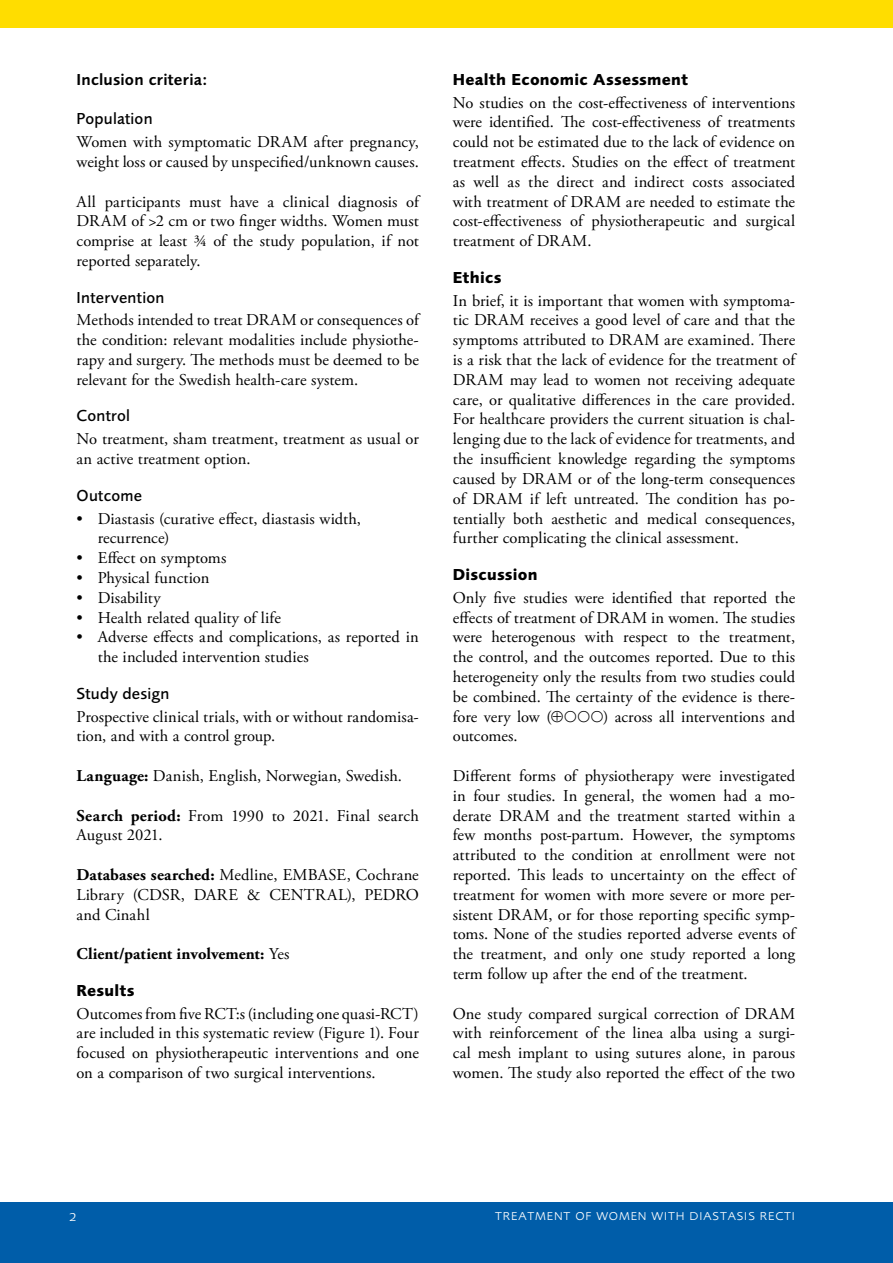
<style>
.page{position:relative;width:893px;height:1263px;background:#fff}
.page>*{position:absolute;margin:0;border:0;box-sizing:border-box;transform-origin:0 0}
.t1{font:16.5px/19.8px "Adobe Garamond Pro";letter-spacing:.005em;color:#000;text-align:justify}
.t2{font:500 16.5px "Foundry Sans";letter-spacing:.015em;color:#000}
.t3{font:700 16.5px "Foundry Sans";letter-spacing:.015em;color:#000}
.t4{font:700 16.5px "Adobe Garamond Pro";color:#000}
.t5{font:600 16.5px "Foundry Sans";letter-spacing:.01em;color:#000}
.t6{font:300 15.45px "Foundry Sans Expert";letter-spacing:.03em;color:#fff}
.s1{font-weight:700}
.s2{font-weight:400}
</style>
<div class="page">
<div style="left:0;top:0;width:893px;height:28px;background:#fd0"></div>
<div style="left:0;top:1202px;width:893px;height:61px;background:#005da9"></div>
<h3 class="t5" style="left:77px;top:70px;width:133px">Inclusion criteria:</h3>
<h4 class="t2" style="left:77px;top:110px;width:78px">Population</h4>
<p class="t1" style="left:77px;top:133px;width:344px">Women with symptomatic DRAM after pregnancy, weight loss or caused by unspecified/unknown causes.</p>
<p class="t1" style="left:77px;top:192px;width:344px">All participants must have a clinical diagnosis of DRAM of &gt;2 cm or two finger widths. Women must comprise at least ¾ of the study population, if not reported separately.</p>
<h4 class="t2" style="left:77px;top:288px;width:89px">Intervention</h4>
<p class="t1" style="left:77px;top:311px;width:344px">Methods intended to treat DRAM or consequences of the condition: relevant modalities include physiothe&shy;rapy and surgery. The methods must be deemed to be relevant for the Swedish health-care system.</p>
<h4 class="t2" style="left:77px;top:407px;width:55px">Control</h4>
<p class="t1" style="left:77px;top:430px;width:344px">No treatment, sham treatment, treatment as usual or an active treatment option.</p>
<h4 class="t2" style="left:77px;top:486px;width:67px">Outcome</h4>
<p class="t1" style="left:98px;top:509px;width:265px;text-indent:-21px">• Diastasis (curative effect, diastasis width, recurrence)</p>
<p class="t1" style="left:77px;top:548px;width:151px">• Effect on symptoms</p>
<p class="t1" style="left:77px;top:568px;width:134px">• Physical function</p>
<p class="t1" style="left:77px;top:588px;width:86px">• Disability</p>
<p class="t1" style="left:77px;top:608px;width:206px">• Health related quality of life</p>
<p class="t1" style="left:98px;top:628px;width:323px;text-indent:-21px">• Adverse effects and complications, as reported in the included intervention studies</p>
<h4 class="t2" style="left:77px;top:684px;width:94px">Study design</h4>
<p class="t1" style="left:77px;top:707px;width:344px">Prospective clinical trials, with or without randomisa&shy;tion, and with a control group.</p>
<p class="t1" style="left:77px;top:766px;width:327px"><span class="s1">Language:</span> Danish, English, Norwegian, Swedish.</p>
<p class="t1" style="left:77px;top:806px;width:344px"><span class="s1">Search period:</span> From 1990 to 2021. Final search<br>August 2021.</p>
<p class="t1" style="left:77px;top:865px;width:344px"><span class="s1">Databases searched:</span> Medline, EMBASE, Cochrane Library (CDSR, DARE &amp; CENTRAL), PEDRO and Cinahl</p>
<p class="t4" style="left:77px;top:944px;width:215px">Client/patient involvement: <span class="s2">Yes</span></p>
<h3 class="t3" style="left:77px;top:980px;width:60px">Results</h3>
<p class="t1" style="left:77px;top:1004px;width:344px">Outcomes from five RCT:s (including one quasi-RCT) are included in this systematic review (Figure 1). Four focused on physiotherapeutic interventions and one on a comparison of two surgical interventions.</p>
<h3 class="t3" style="left:453px;top:70px;width:237px">Health Economic Assessment</h3>
<p class="t1" style="left:453px;top:93px;width:344px">No studies on the cost-effectiveness of interventions were identified. The cost-effectiveness of treatments could not be estimated due to the lack of evidence on treatment effects. Studies on the effect of treatment as well as the direct and indirect costs associated with treatment of DRAM are needed to estimate the cost-effectiveness of physiotherapeutic and surgical treatment of DRAM.</p>
<h3 class="t3" style="left:453px;top:268px;width:50px">Ethics</h3>
<p class="t1" style="left:453px;top:291px;width:344px">In brief, it is important that women with symptoma&shy;tic DRAM receives a good level of care and that the symptoms attributed to DRAM are examined. There is a risk that the lack of evidence for the treatment of DRAM may lead to women not receiving adequate care, or qualitative differences in the care provided.<br>For healthcare providers the current situation is chal&shy;lenging due to the lack of evidence for treatments, and the insufficient knowledge regarding the symptoms caused by DRAM or of the long-term consequences of DRAM if left untreated. The condition has po&shy;tentially both aesthetic and medical consequences, further complicating the clinical assessment.</p>
<h3 class="t3" style="left:453px;top:565px;width:86px">Discussion</h3>
<p class="t1" style="left:453px;top:588px;width:344px">Only five studies were identified that reported the effects of treatment of DRAM in women. The studies were heterogenous with respect to the treatment, the control, and the outcomes reported. Due to this heterogeneity only the results from two studies could be combined. The certainty of the evidence is there&shy;fore very low (</p>
<p class="t1" style="left:603px;top:707px;width:194px">) across all interventions and</p>
<p class="t1" style="left:453px;top:727px;width:66px">outcomes.</p>
<p class="t1" style="left:453px;top:766px;width:344px">Different forms of physiotherapy were investigated in four studies. In general, the women had a mo&shy;derate DRAM and the treatment started within a few months post-partum. However, the symptoms attributed to the condition at enrollment were not reported. This leads to uncertainty on the effect of treatment for women with more severe or more per&shy;sistent DRAM, or for those reporting specific symp&shy;toms. None of the studies reported adverse events of the treatment, and only one study reported a long term follow up after the end of the treatment.</p>
<p class="t1" style="left:453px;top:1004px;width:344px">One study compared surgical correction of DRAM with reinforcement of the linea alba using a surgi&shy;cal mesh implant to using sutures alone, in parous women. The study also reported the effect of the two</p>
<p class="t6" style="left:69px;top:1206px;width:9px">2</p>
<p class="t6" style="left:495px;top:1206px;width:302px">treatment of women with diastasis recti</p>
</div>
